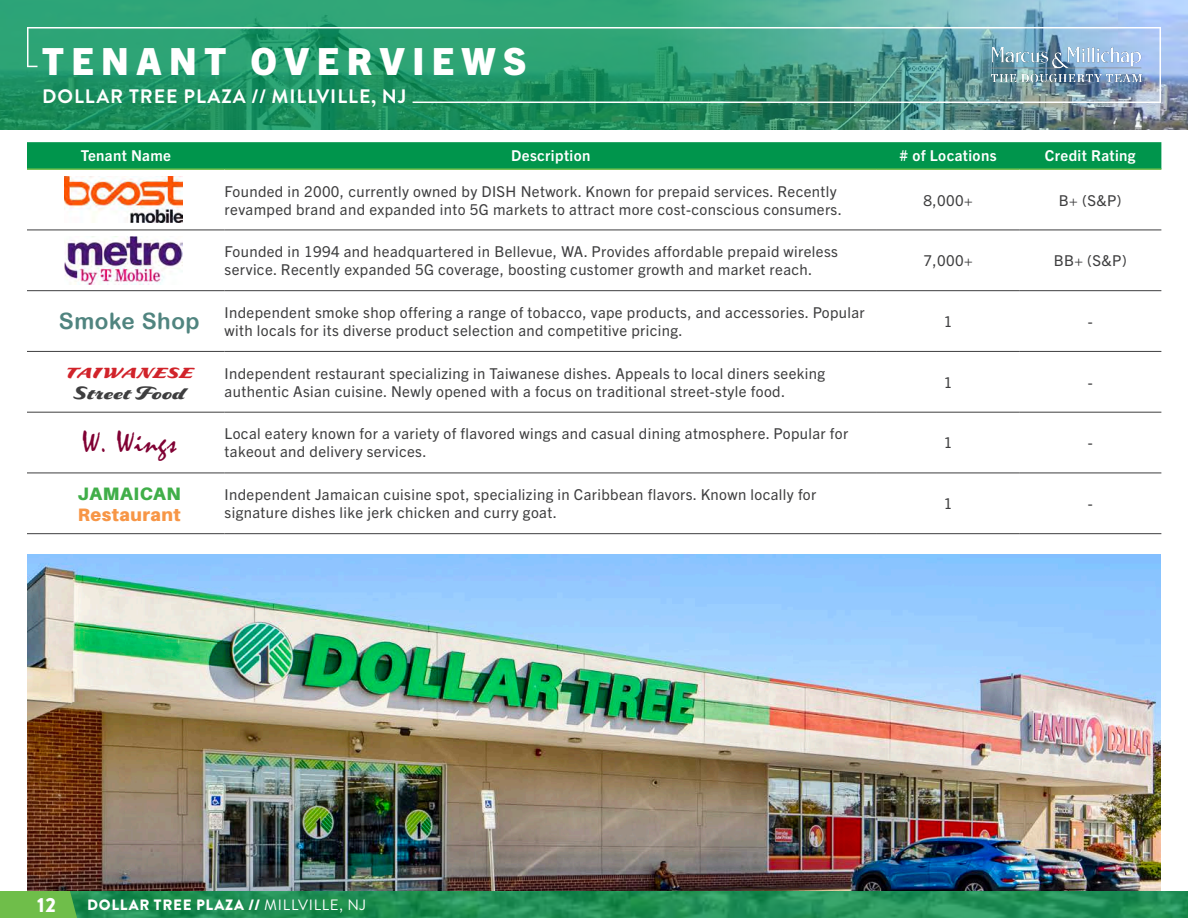
<style>
.page{position:relative;width:1188px;height:918px;background:#fff}
.page>*{position:absolute;margin:0;border:0;box-sizing:border-box;transform-origin:0 0}
.t1{font:800 37.5px "Trade Gothic Next LT Pro";letter-spacing:.2em;color:#fff}
.M_M_Body_Text{font:30px "Mistral";letter-spacing:.025em;color:#800033}
.M_M_Body_Text-2{font:22.5px "Arial Rounded MT Bold";letter-spacing:.025em;color:#50847f}
.t2{font:900 20.4px "Brandon Grotesque";color:#fff}
.t3{font:700 19.5px "Brandon Grotesque";letter-spacing:.05em;color:#fff}
.M_M_Body_Text-3{font:900 18px "Delaney";letter-spacing:.025em;color:#3e3e3f}
.M_M_Body_Text-4{font:900 18px "Aileron";letter-spacing:.025em;color:#f79646}
.M_M_Body_Text-5{font:900 18px "Delaney";letter-spacing:.025em;color:#d1232a}
.M_M_Body_Text-6{font:900 18px "Aileron";letter-spacing:.035em;color:#40ae49}
.M_M_Body_Text-7{font:15px/18px "Trade Gothic Next LT Pro";letter-spacing:.025em;color:#3e3e3f}
.M_M_Body_Text-8{font:700 15px "Trade Gothic Next LT Pro";letter-spacing:.025em;color:#fff}
.t4{font:900 15px "Brandon Grotesque";letter-spacing:.05em;color:#fff}
.s1{font-weight:400}
</style>
<div class="page">
<svg style="left:77px;top:891px;width:1110px;height:27px;background:#219056"></svg>
<div style="left:0;top:891px;width:77px;height:27px;background:#6fbe4a"></div>
<svg style="left:1187px;top:891px;width:1px;height:27px"></svg>
<div style="left:27px;top:142px;width:1134px;height:26px;background:#00954c"></div>
<svg style="left:27px;top:176px;width:1134px;height:297px"></svg>
<hr style="left:27px;top:230px;width:198px;height:1px;background:#3e3e3f">
<hr style="left:225px;top:230px;width:652px;height:1px;background:#3e3e3f">
<hr style="left:877px;top:230px;width:142px;height:1px;background:#3e3e3f">
<hr style="left:1019px;top:230px;width:142px;height:1px;background:#3e3e3f">
<hr style="left:27px;top:290px;width:198px;height:1px;background:#3e3e3f">
<hr style="left:225px;top:290px;width:652px;height:1px;background:#3e3e3f">
<hr style="left:877px;top:290px;width:142px;height:1px;background:#3e3e3f">
<hr style="left:1019px;top:290px;width:142px;height:1px;background:#3e3e3f">
<hr style="left:27px;top:351px;width:198px;height:1px;background:#3e3e3f">
<hr style="left:225px;top:351px;width:652px;height:1px;background:#3e3e3f">
<hr style="left:877px;top:351px;width:142px;height:1px;background:#3e3e3f">
<hr style="left:1019px;top:351px;width:142px;height:1px;background:#3e3e3f">
<hr style="left:27px;top:412px;width:198px;height:1px;background:#3e3e3f">
<hr style="left:225px;top:412px;width:652px;height:1px;background:#3e3e3f">
<hr style="left:877px;top:412px;width:142px;height:1px;background:#3e3e3f">
<hr style="left:1019px;top:412px;width:142px;height:1px;background:#3e3e3f">
<hr style="left:27px;top:473px;width:198px;height:1px;background:#3e3e3f">
<hr style="left:225px;top:473px;width:652px;height:1px;background:#3e3e3f">
<hr style="left:877px;top:473px;width:142px;height:1px;background:#3e3e3f">
<hr style="left:1019px;top:473px;width:142px;height:1px;background:#3e3e3f">
<hr style="left:27px;top:533px;width:198px;height:1px;background:#3e3e3f">
<hr style="left:225px;top:533px;width:652px;height:1px;background:#3e3e3f">
<hr style="left:877px;top:533px;width:142px;height:1px;background:#3e3e3f">
<hr style="left:1019px;top:533px;width:142px;height:1px;background:#3e3e3f">
<hr style="left:27px;top:168px;width:198px;height:2px;background:#6fbe4a">
<hr style="left:225px;top:168px;width:652px;height:2px;background:#6fbe4a">
<hr style="left:877px;top:168px;width:142px;height:2px;background:#6fbe4a">
<hr style="left:1019px;top:168px;width:142px;height:2px;background:#6fbe4a">
<img style="left:0;top:0;width:1188px;height:130px">
<hr style="left:27px;top:27px;width:1133px;height:2px;background:#fff">
<hr style="left:27px;top:27px;width:2px;height:39px;background:#fff">
<hr style="left:413px;top:102px;width:747px;height:1px;background:#fff">
<img style="left:991px;top:47px;width:151px;height:35px">
<hr style="left:1160px;top:27px;width:1px;height:76px;background:#fff">
<img style="left:64px;top:177px;width:119px;height:46px">
<img style="left:64px;top:236px;width:119px;height:49px">
<img style="left:27px;top:554px;width:1134px;height:337px">
<p class="t1" style="left:42px;top:35px;width:486px">TENANT OVERVIEWS</p>
<p class="t3" style="left:42px;top:83px;width:366px">DOLLAR TREE PLAZA // MILLVILLE, NJ</p>
<p class="M_M_Body_Text-8" style="left:81px;top:145px;width:92px">Tenant Name</p>
<p class="M_M_Body_Text-8" style="left:511px;top:145px;width:81px">Description</p>
<p class="M_M_Body_Text-8" style="left:900px;top:145px;width:98px"># of Locations</p>
<p class="M_M_Body_Text-8" style="left:1045px;top:145px;width:92px">Credit Rating</p>
<p class="M_M_Body_Text-7" style="left:225px;top:181px;width:619px">Founded in 2000, currently owned by DISH Network. Known for prepaid services. Recently revamped brand and expanded into 5G markets to attract more cost-conscious consumers.</p>
<p class="M_M_Body_Text-7" style="left:924px;top:190px;width:51px">8,000+</p>
<p class="M_M_Body_Text-7" style="left:1059px;top:190px;width:64px">B+ (S&amp;P)</p>
<p class="M_M_Body_Text-7" style="left:225px;top:242px;width:615px">Founded in 1994 and headquartered in Bellevue, WA. Provides affordable prepaid wireless service. Recently expanded 5G coverage, boosting customer growth and market reach.</p>
<p class="M_M_Body_Text-7" style="left:924px;top:251px;width:51px">7,000+</p>
<p class="M_M_Body_Text-7" style="left:1054px;top:251px;width:75px">BB+ (S&amp;P)</p>
<p class="M_M_Body_Text-2" style="left:59px;top:308px;width:142px">Smoke Shop</p>
<p class="M_M_Body_Text-7" style="left:225px;top:302px;width:642px">Independent smoke shop offering a range of tobacco, vape products, and accessories. Popular with locals for its diverse product selection and competitive pricing.</p>
<p class="M_M_Body_Text-7" style="left:944px;top:311px;width:10px">1</p>
<p class="M_M_Body_Text-7" style="left:1088px;top:311px;width:6px">-</p>
<p class="M_M_Body_Text-5" style="left:65px;top:361px;width:129px">TAIWANESE</p>
<p class="M_M_Body_Text-3" style="left:73px;top:382px;width:113px">Street Food</p>
<p class="M_M_Body_Text-7" style="left:225px;top:363px;width:602px">Independent restaurant specializing in Taiwanese dishes. Appeals to local diners seeking authentic Asian cuisine. Newly opened with a focus on traditional street-style food.</p>
<p class="M_M_Body_Text-7" style="left:944px;top:372px;width:10px">1</p>
<p class="M_M_Body_Text-7" style="left:1088px;top:372px;width:6px">-</p>
<p class="M_M_Body_Text" style="left:82px;top:425px;width:96px">W. Wings</p>
<p class="M_M_Body_Text-7" style="left:225px;top:424px;width:625px">Local eatery known for a variety of flavored wings and casual dining atmosphere. Popular for takeout and delivery services.</p>
<p class="M_M_Body_Text-7" style="left:944px;top:433px;width:10px">1</p>
<p class="M_M_Body_Text-7" style="left:1088px;top:433px;width:6px">-</p>
<p class="M_M_Body_Text-6" style="left:78px;top:483px;width:105px">JAMAICAN</p>
<p class="M_M_Body_Text-4" style="left:78px;top:504px;width:104px">Restaurant</p>
<p class="M_M_Body_Text-7" style="left:225px;top:485px;width:593px">Independent Jamaican cuisine spot, specializing in Caribbean flavors. Known locally for signature dishes like jerk chicken and curry goat.</p>
<p class="M_M_Body_Text-7" style="left:944px;top:494px;width:10px">1</p>
<p class="M_M_Body_Text-7" style="left:1088px;top:494px;width:6px">-</p>
<h3 class="t2" style="left:37px;top:890px;width:20px">12</h3>
<p class="t4" style="left:87px;top:894px;width:280px">DOLLAR TREE PLAZA // <span class="s1">MILLVILLE, NJ</span></p>
</div>
